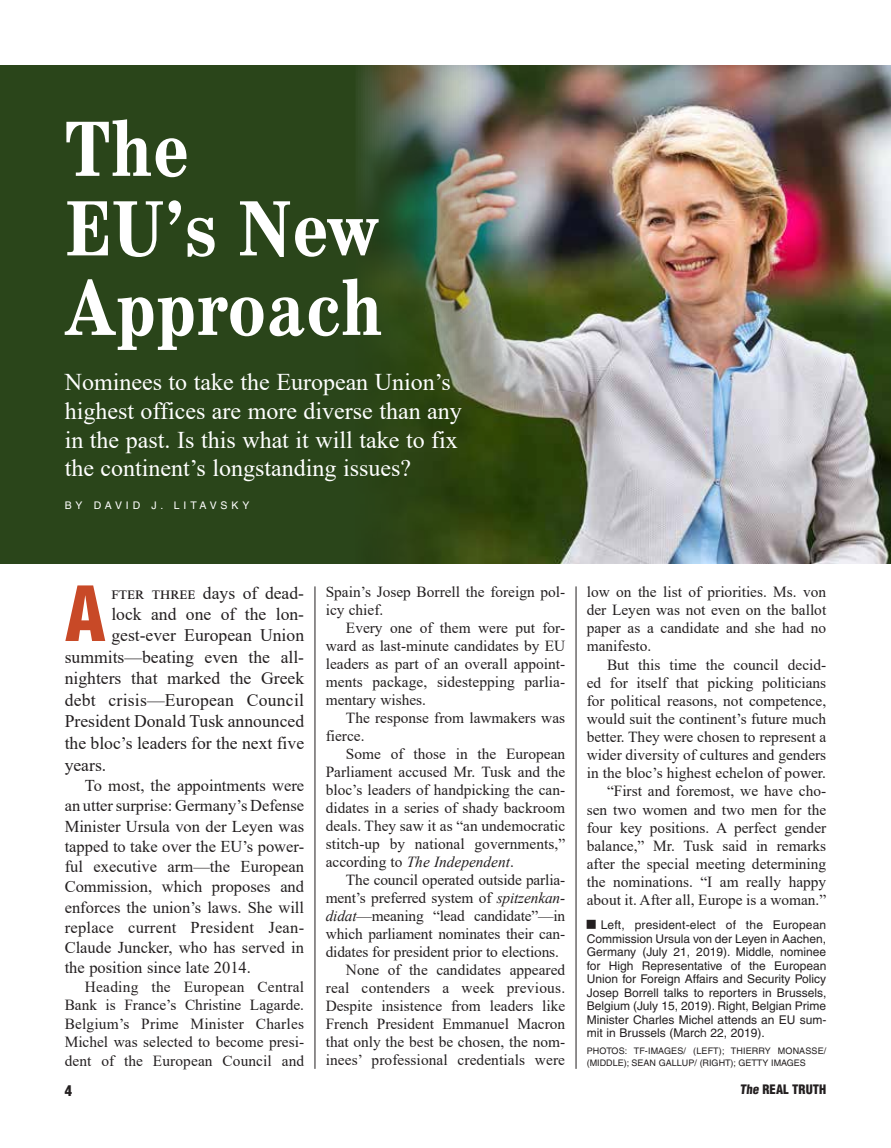
<style>
.page{position:relative;width:891px;height:1148px;background:#fff}
.page>*{position:absolute;margin:0;border:0;box-sizing:border-box;transform-origin:0 0}
.t1{font:700 condensed 79.5px/79.5px "School";color:#fff}
.t2{font:900 condensed 73.95px "Helvetica";color:#c84927}
.t3{font:24px/28.8px "Times New Roman";color:#fff}
.t4{font:17.7px "Times New Roman";color:#231f20}
.t5{font:16.5px/20.2px "Times New Roman";color:#231f20;text-align:justify}
.t6{font:15.3px/18.1px "Times New Roman";color:#231f20;text-align:justify}
.t7{font:900 condensed 14.7px "Helvetica";color:#231f20}
.t8{font:900 condensed 12.75px "Helvetica";color:#231f20}
.t9{font:12px/13.5px "Helvetica";color:#231f20;text-align:justify}
.t10{font:10.5px "Helvetica";letter-spacing:.375em;color:#fff}
.t11{font:9px/12px "Helvetica";color:#231f20}
.s1{font-style:italic}
</style>
<div class="page">
<div style="left:0;top:65px;width:891px;height:499px;background:#2a451a"></div>
<img style="left:358px;top:65px;width:533px;height:499px">
<hr style="left:315px;top:586px;width:1px;height:482px;background:#231f20">
<hr style="left:576px;top:586px;width:1px;height:482px;background:#231f20">
<h1 class="t1" style="left:65px;top:115px;width:320px">The<br>EU’s New<br>Approach</h1>
<h3 class="t3" style="left:65px;top:367px;width:399px">Nominees to take the European Union’s highest offices are more diverse than any in the past. Is this what it will take to fix the continent’s longstanding issues?</h3>
<p class="t10" style="left:65px;top:499px;width:186px">BY DAVID J. LITAVSKY</p>
<h2 class="t2" style="left:65px;top:567px;width:43px">A</h2>
<p class="t4" style="left:111px;top:580px;width:194px">fter three days of dead-</p>
<p class="t4" style="left:111px;top:601px;width:194px">lock and one of the lon-</p>
<p class="t4" style="left:111px;top:622px;width:194px">gest-ever European Union</p>
<p class="t4" style="left:65px;top:644px;width:241px">summits—beating even the all-</p>
<p class="t4" style="left:65px;top:666px;width:241px">nighters that marked the Greek</p>
<p class="t4" style="left:65px;top:687px;width:241px">debt crisis—European Council</p>
<p class="t4" style="left:65px;top:709px;width:241px">President Donald Tusk announced</p>
<p class="t4" style="left:65px;top:730px;width:241px">the bloc’s leaders for the next five</p>
<p class="t4" style="left:65px;top:752px;width:43px">years.</p>
<p class="t5" style="left:65px;top:774px;width:241px;text-indent:20px">To most, the appointments were an utter surprise: Germany’s Defense Minister Ursula von der Leyen was tapped to take over the EU’s power&shy;ful executive arm—the European Commission, which proposes and enforces the union’s laws. She will replace current President Jean-Claude Juncker, who has served in the position since late 2014.</p>
<p class="t6" style="left:65px;top:977px;width:241px;text-indent:20px">Heading the European Central Bank is France’s Christine Lagarde.<br>Belgium’s Prime Minister Charles Michel was selected to become presi&shy;dent of the European Council and</p>
<p class="t6" style="left:326px;top:582px;width:241px">Spain’s Josep Borrell the foreign pol&shy;icy chief.</p>
<p class="t6" style="left:326px;top:618px;width:241px;text-indent:20px">Every one of them were put for&shy;ward as last-minute candidates by EU leaders as part of an overall appoint&shy;ments package, sidestepping parlia&shy;mentary wishes.</p>
<p class="t6" style="left:326px;top:708px;width:241px;text-indent:20px">The response from lawmakers was fierce.</p>
<p class="t6" style="left:326px;top:744px;width:241px;text-indent:20px">Some of those in the European Parliament accused Mr. Tusk and the bloc’s leaders of handpicking the can&shy;didates in a series of shady backroom deals. They saw it as “an undemocratic stitch-up by national governments,” according to <span class="s1">The Independent</span>.</p>
<p class="t6" style="left:346px;top:870px;width:221px">The council operated outside parlia-</p>
<p class="t6" style="left:326px;top:888px;width:241px">ment’s preferred system of <span class="s1">spitzenkan-</span></p>
<p class="t6" style="left:326px;top:906px;width:241px"><span class="s1">didat</span>—meaning “lead candidate”—in</p>
<p class="t6" style="left:326px;top:924px;width:241px">which parliament nominates their can-</p>
<p class="t6" style="left:326px;top:942px;width:235px">didates for president prior to elections.</p>
<p class="t6" style="left:346px;top:960px;width:221px">None of the candidates appeared</p>
<p class="t6" style="left:326px;top:978px;width:241px">real contenders a week previous.</p>
<p class="t6" style="left:326px;top:996px;width:241px">Despite insistence from leaders like</p>
<p class="t6" style="left:326px;top:1014px;width:241px">French President Emmanuel Macron</p>
<p class="t6" style="left:326px;top:1032px;width:241px">that only the best be chosen, the nom-</p>
<p class="t6" style="left:326px;top:1050px;width:241px">inees’ professional credentials were</p>
<p class="t6" style="left:587px;top:582px;width:241px">low on the list of priorities. Ms. von der Leyen was not even on the ballot paper as a candidate and she had no manifesto.</p>
<p class="t6" style="left:587px;top:655px;width:241px;text-align:right">But this time the council decid-<br>ed for itself that picking politicians for political reasons, not competence, would suit the continent’s future much better. They were chosen to represent a wider diversity of cultures and genders in the bloc’s highest echelon of power. “First and foremost, we have cho&shy;sen two women and two men for the four key positions. A perfect gender balance,” Mr. Tusk said in remarks after the special meeting determining the nominations. “I am really happy about it. After all, Europe is a woman.”</p>
<p class="t9" style="left:587px;top:918px;width:241px;text-indent:14px">Left, president-elect of the European Commission Ursula von der Leyen in Aachen, Germany (July 21, 2019). Middle, nominee for High Representative of the European Union for Foreign Affairs and Security Policy Josep Borrell talks to reporters in Brussels, Belgium (July 15, 2019). Right, Belgian Prime Minister Charles Michel attends an EU sum&shy;mit in Brussels (March 22, 2019).</p>
<p class="t11" style="left:587px;top:1044px;width:241px">PHOTOS: TF-IMAGES/ (LEFT); THIERRY MONASSE/ (MIDDLE); SEAN GALLUP/ (RIGHT); GETTY IMAGES</p>
<p class="t7" style="left:65px;top:1080px;width:9px">4</p>
<p class="t8" style="left:740px;top:1081px;width:88px">The REAL TRUTH</p>
</div>
